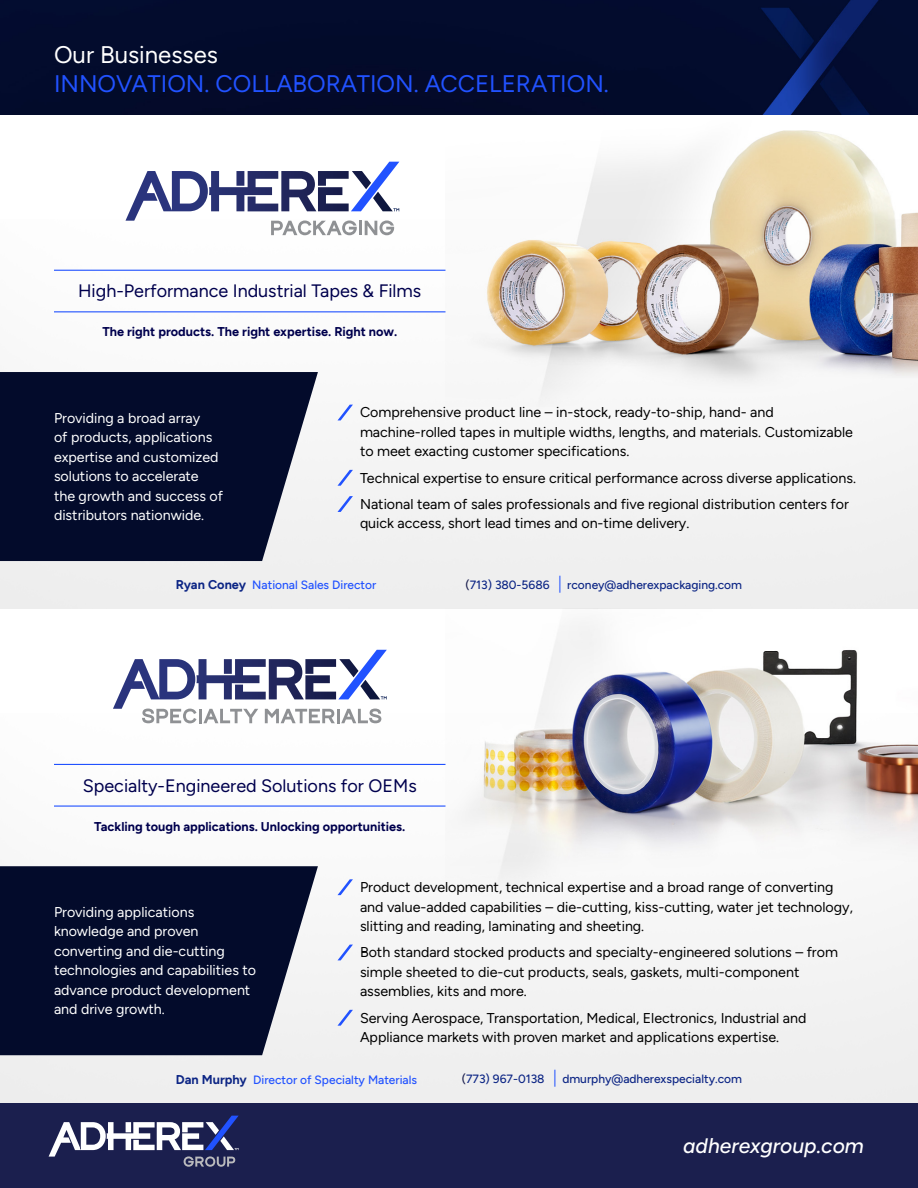
<style>
.page{position:relative;width:918px;height:1188px;background:#fff}
.page>*{position:absolute;margin:0;border:0;box-sizing:border-box;transform-origin:0 0}
.t1{font:24px "Figtree";color:#2152ff}
.t2{font:24px "Figtree";color:#fff}
.t3{font:italic 500 21px "Figtree";color:#fff}
.t4{font:18px "Figtree";color:#00004d}
.t5{font:14.25px/19.5px "Figtree";color:#000}
.t6{font:14.25px/19.5px "Figtree";color:#fff}
.t7{font:700 12.75px "Figtree";color:#00004d}
.t8{font:500 12px "Figtree";color:#0d2685}
.t9{font:500 12px "Figtree";color:#2152ff}
.s1{font-weight:700;font-size:12.75px;color:#0d2685}
.s2{color:#1b1f4e}
.s3{font-size:16.8px;color:#2152ff}
</style>
<div class="page">
<svg style="left:113px;top:650px;width:274px;height:73px"></svg>
<svg style="left:0;top:372px;width:318px;height:189px;background:#171e3b"></svg>
<svg style="left:0;top:866px;width:318px;height:189px;background:#171e3c"></svg>
<img style="left:446px;top:130px;width:472px;height:296px">
<img style="left:446px;top:622px;width:472px;height:298px">
<div style="left:0;top:0;width:918px;height:115px;background:#030b2d"></div>
<div style="left:0;top:1103px;width:918px;height:85px;background:#1b1f4e"></div>
<hr style="left:54px;top:270px;width:392px;height:1px;background:#2152ff">
<hr style="left:54px;top:764px;width:392px;height:1px;background:#2152ff">
<hr style="left:54px;top:311px;width:392px;height:1px;background:#2152ff">
<hr style="left:54px;top:806px;width:392px;height:1px;background:#2152ff">
<svg style="left:125px;top:162px;width:274px;height:73px"></svg>
<svg style="left:337px;top:405px;width:16px;height:15px"></svg>
<svg style="left:337px;top:470px;width:16px;height:16px"></svg>
<svg style="left:337px;top:496px;width:16px;height:16px"></svg>
<svg style="left:337px;top:879px;width:16px;height:16px"></svg>
<svg style="left:337px;top:945px;width:16px;height:15px"></svg>
<svg style="left:337px;top:1010px;width:16px;height:16px"></svg>
<svg style="left:49px;top:1116px;width:190px;height:51px"></svg>
<h1 class="t2" style="left:54px;top:41px;width:166px">Our Businesses</h1>
<h1 class="t1" style="left:54px;top:70px;width:556px">INNOVATION. COLLABORATION. ACCELERATION.</h1>
<p class="t4" style="left:78px;top:281px;width:345px">High-Performance Industrial Tapes &amp; Films</p>
<p class="t7" style="left:102px;top:325px;width:296px">The right products. The right expertise. Right now.</p>
<p class="t6" style="left:54px;top:408px;width:171px">Providing a broad array<br>of products, applications expertise and customized solutions to accelerate the growth and success of distributors nationwide.</p>
<p class="t5" style="left:360px;top:403px;width:495px">Comprehensive product line – in-stock, ready-to-ship, hand- and machine-rolled tapes in multiple widths, lengths, and materials. Customizable to meet exacting customer specifications.</p>
<p class="t5" style="left:360px;top:465px;width:497px;line-height:26.2px">Technical expertise to ensure critical performance across diverse applications.<br>National team of sales professionals and five regional distribution centers for</p>
<p class="t5" style="left:360px;top:514px;width:331px">quick access, short lead times and on-time delivery.</p>
<p class="t9" style="left:176px;top:579px;width:202px"><span class="s1">Ryan Coney</span> National Sales Director</p>
<p class="t8" style="left:465px;top:578px;width:278px"><span class="s2">(</span>713) 380-5686 <span class="s3">|</span> rconey@adherexpackaging.com</p>
<p class="t4" style="left:83px;top:775px;width:335px">Specialty-Engineered Solutions for OEMs</p>
<p class="t7" style="left:94px;top:819px;width:313px">Tackling tough applications. Unlocking opportunities.</p>
<p class="t6" style="left:54px;top:902px;width:204px">Providing applications knowledge and proven converting and die-cutting technologies and capabilities to advance product development and drive growth.</p>
<p class="t5" style="left:360px;top:877px;width:494px">Product development, technical expertise and a broad range of converting and value-added capabilities – die-cutting, kiss-cutting, water jet technology, slitting and reading, laminating and sheeting.</p>
<p class="t5" style="left:360px;top:943px;width:480px">Both standard stocked products and specialty-engineered solutions – from simple sheeted to die-cut products, seals, gaskets, multi-component assemblies, kits and more.</p>
<p class="t5" style="left:360px;top:1008px;width:448px">Serving Aerospace, Transportation, Medical, Electronics, Industrial and<br>Appliance markets with proven market and applications expertise.</p>
<p class="t9" style="left:176px;top:1073px;width:243px"><span class="s1">Dan Murphy</span> Director of Specialty Materials</p>
<p class="t8" style="left:462px;top:1072px;width:282px"><span class="s2">(</span>773) 967-0138 <span class="s3">|</span> dmurphy@adherexspecialty.com</p>
<h2 class="t3" style="left:683px;top:1134px;width:182px">adherexgroup.com</h2>
</div>
